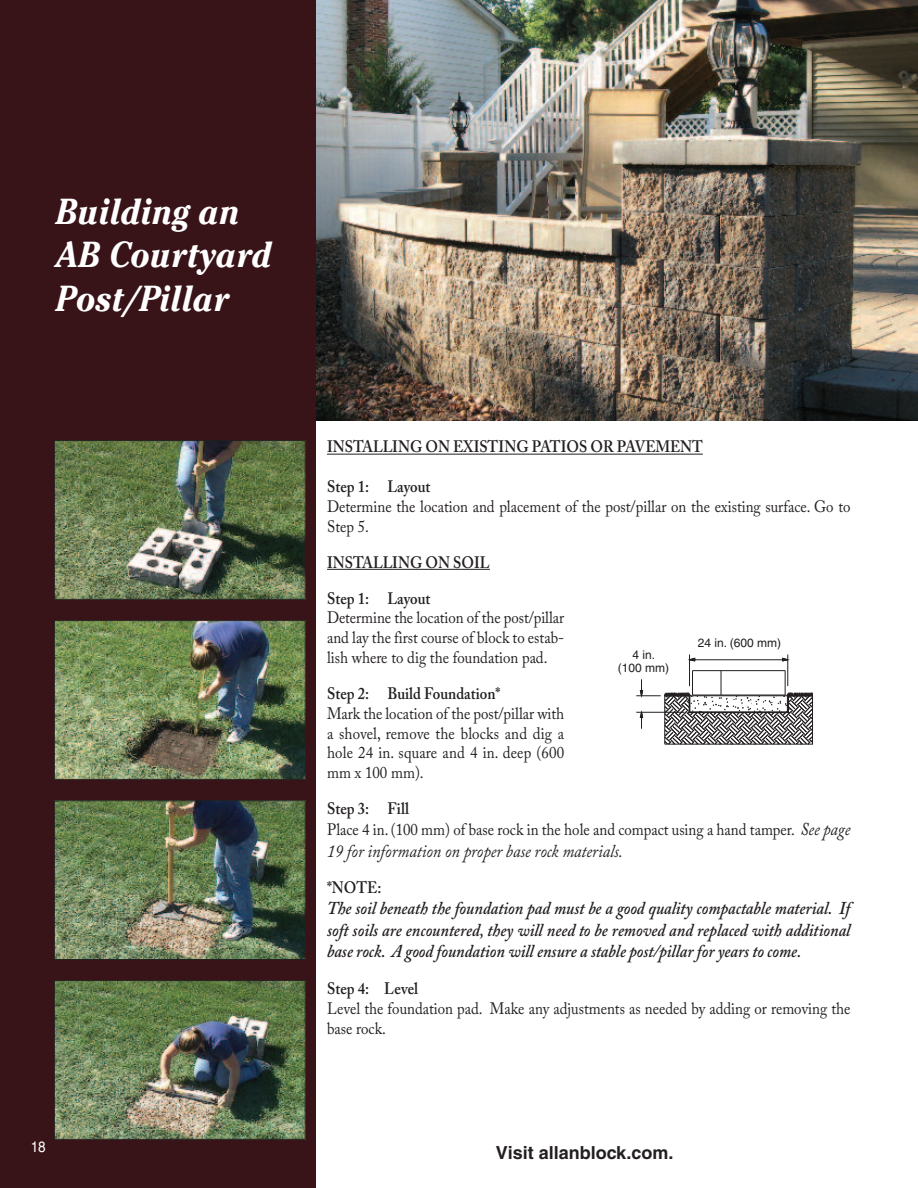
<style>
.page{position:relative;width:918px;height:1188px;background:#fff}
.page>*{position:absolute;margin:0;border:0;box-sizing:border-box;transform-origin:0 0}
.t1{font:italic 700 36px/43.2px "Cheltenham";color:#fff;scale:.9 1}
.t2{font:italic 600 18px/21.6px "Adobe Caslon Pro";color:#231f20;text-align:justify;scale:.9 1}
.t3{font:italic 18px "Adobe Caslon Pro";color:#231f20;scale:.9 1}
.t4{font:700 18px "Helvetica";color:#231f20}
.t5{font:16.5px/19.8px "Adobe Caslon Pro";color:#231f20;scale:.9 1}
.t6{font:600 16.5px/36px "Adobe Caslon Pro";color:#231f20;scale:.9 1}
.t7{font:15px "Helvetica";color:#fff;scale:.9 1}
.t8{font:12px/13.5px "Helvetica";color:#231f20;text-align:center}
.s1{font-weight:600}
.s2{font-style:italic;font-size:18px}
</style>
<div class="page">
<hr style="left:327px;top:454px;width:376px;height:1px;background:#231f20">
<hr style="left:327px;top:569px;width:163px;height:1px;background:#231f20">
<img style="left:316px;top:0;width:602px;height:421px">
<hr style="left:689px;top:655px;width:1px;height:31px;background:#231f20">
<hr style="left:690px;top:659px;width:98px;height:1px;background:#231f20">
<hr style="left:787px;top:655px;width:1px;height:31px;background:#231f20">
<svg style="left:690px;top:657px;width:6px;height:5px"></svg>
<svg style="left:782px;top:657px;width:7px;height:5px"></svg>
<svg style="left:636px;top:670px;width:177px;height:75px"></svg>
<div style="left:0;top:0;width:316px;height:1188px;background:#381318"></div>
<img style="left:56px;top:442px;width:248px;height:156px">
<div style="left:54px;top:440px;width:252px;height:160px;border:1px solid #231f20"></div>
<img style="left:56px;top:622px;width:248px;height:156px">
<div style="left:54px;top:620px;width:252px;height:160px;border:1px solid #231f20"></div>
<img style="left:56px;top:982px;width:248px;height:156px">
<div style="left:54px;top:980px;width:252px;height:160px;border:1px solid #231f20"></div>
<img style="left:56px;top:802px;width:248px;height:156px">
<div style="left:54px;top:800px;width:252px;height:160px;border:1px solid #231f20"></div>
<h1 class="t1" style="left:56px;top:194px;width:242px">Building an<br>AB Courtyard<br>Post/Pillar</h1>
<p class="t7" style="left:31px;top:1141px;width:18px">18</p>
<p class="t6" style="left:327px;top:431px;width:419px">INSTALLING ON ExISTING PATIOS OR PAVEMENT</p>
<p class="t6" style="left:327px;top:470px;width:116px">Step 1: Layout</p>
<p class="t5" style="left:327px;top:498px;width:583px">Determine the location and placement of the post/pillar on the existing surface. Go to<br>Step 5.</p>
<p class="t6" style="left:327px;top:546px;width:182px">INSTALLING ON SOIL<br>Step 1: Layout</p>
<p class="t5" style="left:327px;top:610px;width:265px;text-align:justify">Determine the location of the post/pillar and lay the first course of block to estab&shy;lish where to dig the foundation pad.</p>
<p class="t6" style="left:327px;top:677px;width:194px">Step 2: Build Foundation*</p>
<p class="t5" style="left:327px;top:705px;width:265px;text-align:justify">Mark the location of the post/pillar with a shovel, remove the blocks and dig a hole 24 in. square and 4 in. deep (600 mm x 100 mm).</p>
<p class="t5" style="left:327px;top:800px;width:583px;line-height:20.9px"><span class="s1">Step 3: Fill<br></span>Place 4 in.(100 mm) of base rock in the hole and compact using a hand tamper. <span class="s2">See page</span></p>
<p class="t3" style="left:327px;top:845px;width:330px">19 for information on proper base rock materials.</p>
<p class="t6" style="left:327px;top:872px;width:62px">*NOTE:</p>
<p class="t2" style="left:327px;top:900px;width:583px">The soil beneath the foundation pad must be a good quality compactable material. If soft soils are encountered, they will need to be removed and replaced with additional base rock. A good foundation will ensure a stable post/pillar for years to come.</p>
<p class="t6" style="left:327px;top:973px;width:103px">Step 4: Level</p>
<p class="t5" style="left:327px;top:1000px;width:583px">Level the foundation pad. Make any adjustments as needed by adding or removing the base rock.</p>
<p class="t8" style="left:698px;top:637px;width:85px">24 in. (600 mm)</p>
<p class="t8" style="left:618px;top:649px;width:53px">4 in.<br>(100 mm)</p>
<p class="t4" style="left:496px;top:1146px;width:179px">Visit allanblock.com.</p>
</div>
